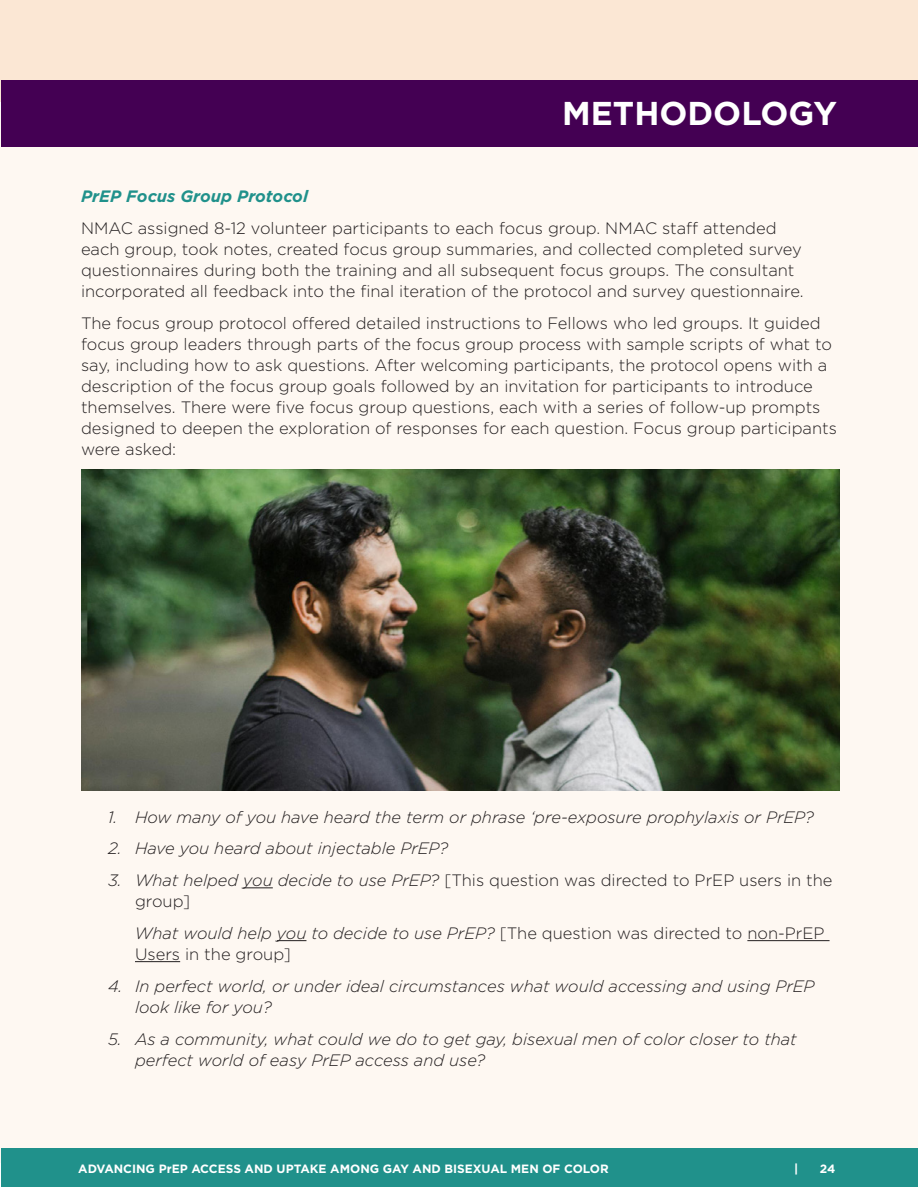
<style>
.page{position:relative;width:918px;height:1188px;background:#fff}
.page>*{position:absolute;margin:0;border:0;box-sizing:border-box;transform-origin:0 0}
.t1{font:700 33px "Gotham";color:#fff}
.List_Paragraph{font:300 16.5px/21px "Gotham";color:#231f20}
.t2{font:italic 300 16.5px/21px "Gotham";color:#231f20}
.t3{font:italic 700 16.5px "Gotham";color:#20918b}
.t4{font:700 12px "Gotham";color:#fff}
.s1{font-style:italic}
</style>
<div class="page">
<div style="left:0;top:110px;width:918px;height:1053px;background:#fef8f2"></div>
<div style="left:0;top:0;width:918px;height:102px;background:#fbe7d4"></div>
<div style="left:2px;top:80px;width:916px;height:67px;background:#440053"></div>
<hr style="left:243px;top:887px;width:30px;height:1px;background:#231f20">
<svg style="left:277px;top:940px;width:29px;height:1px"></svg>
<hr style="left:747px;top:940px;width:83px;height:1px;background:#231f20">
<hr style="left:135px;top:961px;width:45px;height:1px;background:#231f20">
<div style="left:2px;top:1148px;width:916px;height:39px;background:#20918b"></div>
<img style="left:81px;top:469px;width:759px;height:322px">
<p class="t1" style="left:562px;top:92px;width:276px">METHODOLOGY</p>
<p class="t3" style="left:81px;top:185px;width:229px">PrEP Focus Group Protocol</p>
<p class="List_Paragraph" style="left:81px;top:217px;width:724px">NMAC assigned 8-12 volunteer participants to each focus group. NMAC staff attended each group, took notes, created focus group summaries, and collected completed survey questionnaires during both the training and all subsequent focus groups. The consultant incorporated all feedback into the final iteration of the protocol and survey questionnaire.</p>
<p class="List_Paragraph" style="left:81px;top:312px;width:758px">The focus group protocol offered detailed instructions to Fellows who led groups. It guided focus group leaders through parts of the focus group process with sample scripts of what to say, including how to ask questions. After welcoming participants, the protocol opens with a description of the focus group goals followed by an invitation for participants to introduce themselves. There were five focus group questions, each with a series of follow-up prompts designed to deepen the exploration of responses for each question. Focus group participants were asked:</p>
<p class="t2" style="left:108px;top:806px;width:708px">1. How many of you have heard the term or phrase ‘pre-exposure prophylaxis or PrEP?</p>
<p class="t2" style="left:108px;top:838px;width:342px">2. Have you heard about injectable PrEP?</p>
<p class="List_Paragraph" style="left:135px;top:869px;width:699px;text-indent:-27px"><span class="s1">3. What helped you decide to use PrEP?</span> [This question was directed to PrEP users in the group]</p>
<p class="List_Paragraph" style="left:135px;top:922px;width:691px"><span class="s1">What would help you to decide to use PrEP?</span> [The question was directed to non-PrEP<br>Users in the group]</p>
<p class="t2" style="left:135px;top:975px;width:681px;text-indent:-27px">4. In perfect world, or under ideal circumstances what would accessing and using PrEP look like for you?</p>
<p class="t2" style="left:135px;top:1028px;width:663px;text-indent:-27px">5. As a community, what could we do to get gay, bisexual men of color closer to that perfect world of easy PrEP access and use?</p>
<p class="t4" style="left:78px;top:1161px;width:532px">ADVANCING PrEP ACCESS AND UPTAKE AMONG GAY AND BISEXUAL MEN OF COLOR</p>
<p class="t4" style="left:794px;top:1161px;width:6px">|</p>
<p class="t4" style="left:820px;top:1161px;width:17px">24</p>
</div>
